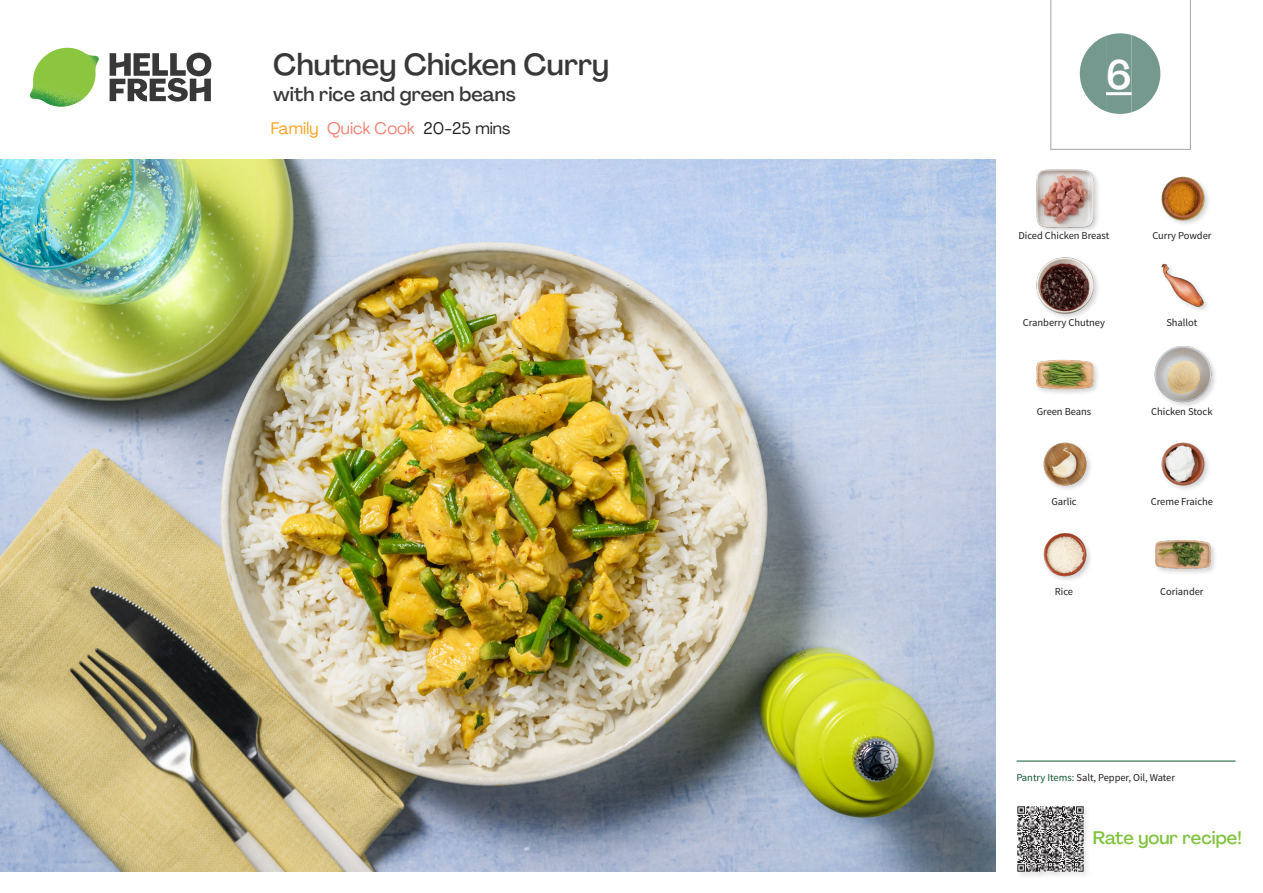
<style>
.page{position:relative;width:1263px;height:893px;background:#fff}
.page>*{position:absolute;margin:0;border:0;box-sizing:border-box;transform-origin:0 0}
._24_Recipe_Nr_Bag{font:500 40.5px "Agrandir";color:#fff}
._15_Titel_UK{font:500 30px "Agrandir";letter-spacing:-.005em;color:#383839}
._15_Titel_UK-2{font:500 19.5px "Agrandir";color:#383839}
.t1{font:500 18px "Agrandir";color:#81c340}
._02_Box_Type{font:16.5px "Agrandir";color:#f4806e}
._18_FRONT_ingredients_UK{font:10.5px "Source Sans Pro";letter-spacing:-.005em;color:#231f20}
.t2{font:10.5px "Source Sans Variable";letter-spacing:-.005em;color:#231f20}
.s1{color:#f9a21c}
.s2{color:#231f20}
.s3{font-family:"Source Sans Pro";color:#0e572c}
</style>
<div class="page">
<svg style="left:110px;top:53px;width:101px;height:49px"></svg>
<img style="left:30px;top:48px;width:69px;height:59px">
<img style="left:0;top:159px;width:995px;height:713px">
<hr style="left:1016px;top:761px;width:219px;height:1px;background:#0e572c">
<div style="left:1017px;top:805px;width:74px;height:74px;background:#f9f9f9"></div>
<img style="left:1017px;top:806px;width:69px;height:69px">
<img style="left:1161px;top:176px;width:48px;height:48px">
<div style="left:1035px;top:169px;width:65px;height:65px;background:#231f20;opacity:.2"></div>
<img style="left:1036px;top:170px;width:58px;height:57px">
<img style="left:1161px;top:263px;width:46px;height:47px">
<div style="left:1035px;top:256px;width:65px;height:64px;background:#231f20;opacity:.2"></div>
<img style="left:1036px;top:257px;width:58px;height:57px">
<div style="left:1153px;top:345px;width:66px;height:64px;background:#231f20;opacity:.2"></div>
<img style="left:1154px;top:345px;width:58px;height:58px">
<div style="left:1035px;top:358px;width:65px;height:39px;background:#231f20;opacity:.2"></div>
<img style="left:1036px;top:358px;width:58px;height:39px">
<img style="left:1161px;top:442px;width:48px;height:47px">
<img style="left:1043px;top:442px;width:48px;height:47px">
<div style="left:1154px;top:539px;width:64px;height:37px;background:#231f20;opacity:.2"></div>
<img style="left:1154px;top:539px;width:58px;height:37px">
<img style="left:1043px;top:533px;width:47px;height:47px">
<svg style="left:1050px;top:0;width:141px;height:150px"></svg>
<p class="_15_Titel_UK" style="left:273px;top:46px;width:337px">Chutney Chicken Curry</p>
<p class="_15_Titel_UK-2" style="left:273px;top:82px;width:244px">with rice and green beans</p>
<p class="_02_Box_Type" style="left:271px;top:118px;width:241px"><span class="s1">Family</span> Quick Cook <span class="s2">20-25 mins</span></p>
<p class="_24_Recipe_Nr_Bag" style="left:1106px;top:50px;width:27px">6</p>
<p class="_18_FRONT_ingredients_UK" style="left:1018px;top:229px;width:92px">Diced Chicken Breast</p>
<p class="_18_FRONT_ingredients_UK" style="left:1152px;top:229px;width:61px">Curry Powder</p>
<p class="_18_FRONT_ingredients_UK" style="left:1023px;top:316px;width:84px">Cranberry Chutney</p>
<p class="_18_FRONT_ingredients_UK" style="left:1166px;top:316px;width:32px">Shallot</p>
<p class="_18_FRONT_ingredients_UK" style="left:1037px;top:405px;width:56px">Green Beans</p>
<p class="_18_FRONT_ingredients_UK" style="left:1151px;top:405px;width:63px">Chicken Stock</p>
<p class="_18_FRONT_ingredients_UK" style="left:1051px;top:495px;width:27px">Garlic</p>
<p class="_18_FRONT_ingredients_UK" style="left:1151px;top:495px;width:64px">Creme Fraiche</p>
<p class="_18_FRONT_ingredients_UK" style="left:1055px;top:585px;width:20px">Rice</p>
<p class="_18_FRONT_ingredients_UK" style="left:1160px;top:585px;width:45px">Coriander</p>
<p class="t2" style="left:1016px;top:771px;width:160px"><span class="s3">Pantry Items:</span> Salt, Pepper, Oil, Water</p>
<h3 class="t1" style="left:1093px;top:827px;width:150px">Rate your recipe!</h3>
</div>
